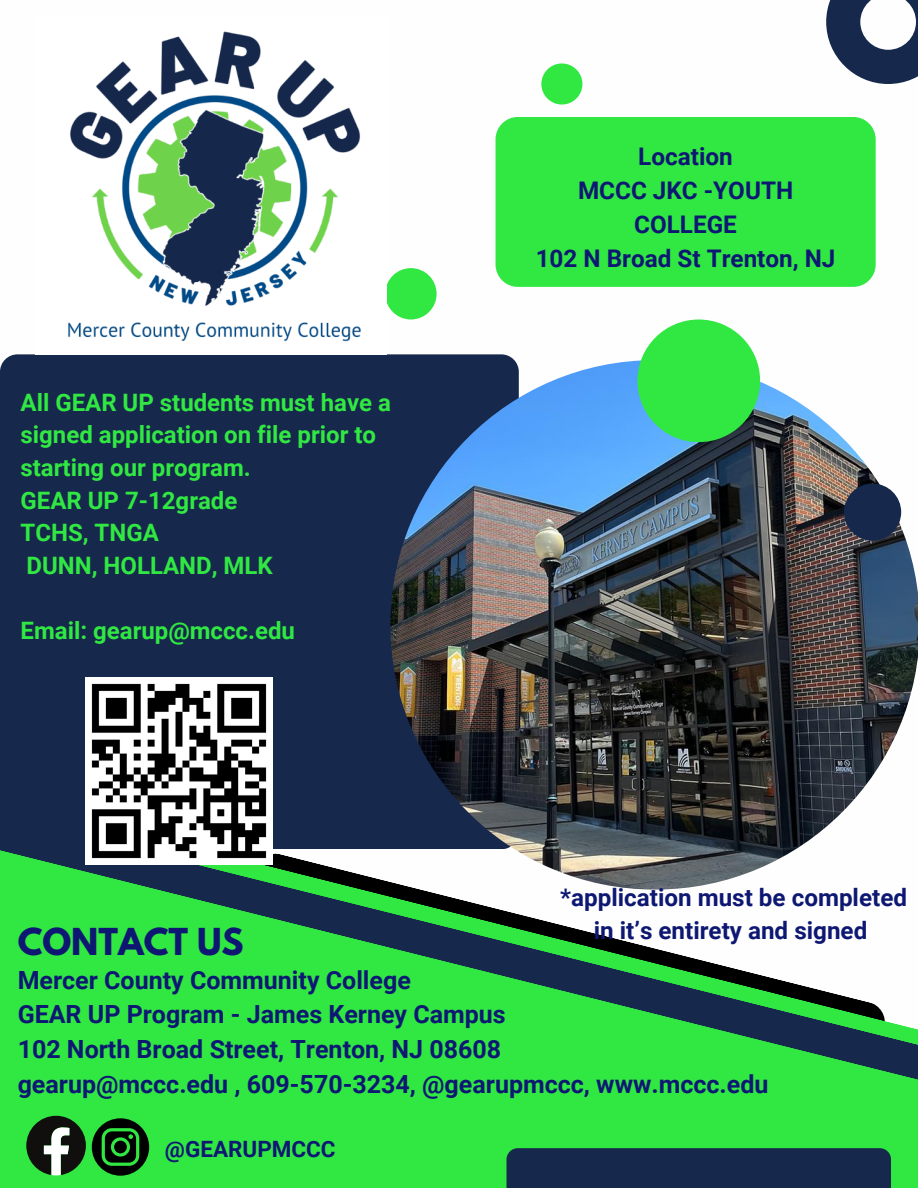
<style>
.page{position:relative;width:918px;height:1188px;background:#fff}
.page>*{position:absolute;margin:0;border:0;box-sizing:border-box;transform-origin:0 0}
.t1{font:700 32.85px "League Spartan";color:#0e1872}
.t2{font:700 25.05px/34.8px "Roboto";color:#0e1872}
.t3{font:700 24.3px/33.8px "Roboto";color:#0e1872;text-align:center}
.t4{font:700 24px/32.7px "Roboto";color:#31e843}
.t5{font:700 22.5px "Roboto";color:#0e1872}
</style>
<div class="page">
<div style="left:496px;top:117px;width:380px;height:170px;background:#31e843;border-radius:22px"></div>
<div style="left:0;top:1081px;width:918px;height:107px;background:#31e843"></div>
<svg style="left:0;top:836px;width:918px;height:245px;fill:#31e843"></svg>
<div style="left:0;top:354px;width:519px;height:495px;background:#16284c;border-radius:18px"></div>
<img style="left:390px;top:360px;width:528px;height:530px">
<div style="left:507px;top:1148px;width:384px;height:40px;background:#16284c"></div>
<svg style="left:826px;top:0;width:92px;height:84px;fill:#16284c"></svg>
<div style="left:637px;top:320px;width:123px;height:122px;background:#31e843;border-radius:50%"></div>
<div style="left:385px;top:268px;width:52px;height:52px;background:#31e843;border-radius:50%"></div>
<div style="left:541px;top:63px;width:41px;height:42px;background:#31e843;border-radius:50%"></div>
<div style="left:844px;top:484px;width:57px;height:57px;background:#16284c;border-radius:50%"></div>
<svg style="left:26px;top:1116px;width:60px;height:59px"></svg>
<svg style="left:92px;top:1118px;width:57px;height:58px;background:#135b1a"></svg>
<img style="left:36px;top:31px;width:351px;height:324px">
<img style="left:86px;top:678px;width:187px;height:187px">
<h2 class="t4" style="left:21px;top:386px;width:372px">All GEAR UP students must have a signed application on file prior to starting our program.<br>GEAR UP 7-12grade<br>TCHS, TNGA<br>DUNN, HOLLAND, MLK</h2>
<p class="t4" style="left:21px;top:615px;width:276px">Email: gearup@mccc.edu</p>
<h2 class="t1" style="left:18px;top:925px;width:228px">CONTACT US</h2>
<p class="t3" style="left:536px;top:140px;width:301px">Location<br>MCCC JKC -YOUTH<br>COLLEGE<br>102 N Broad St Trenton, NJ</p>
<h2 class="t3" style="left:560px;top:880px;width:348px">*application must be completed in it’s entirety and signed</h2>
<p class="t2" style="left:18px;top:963px;width:752px">Mercer County Community College<br>GEAR UP Program - James Kerney Campus<br>102 North Broad Street, Trenton, NJ 08608<br>gearup@mccc.edu , 609-570-3234, @gearupmccc, www.mccc.edu</p>
<h1 class="t5" style="left:165px;top:1136px;width:172px">@GEARUPMCCC</h1>
</div>
